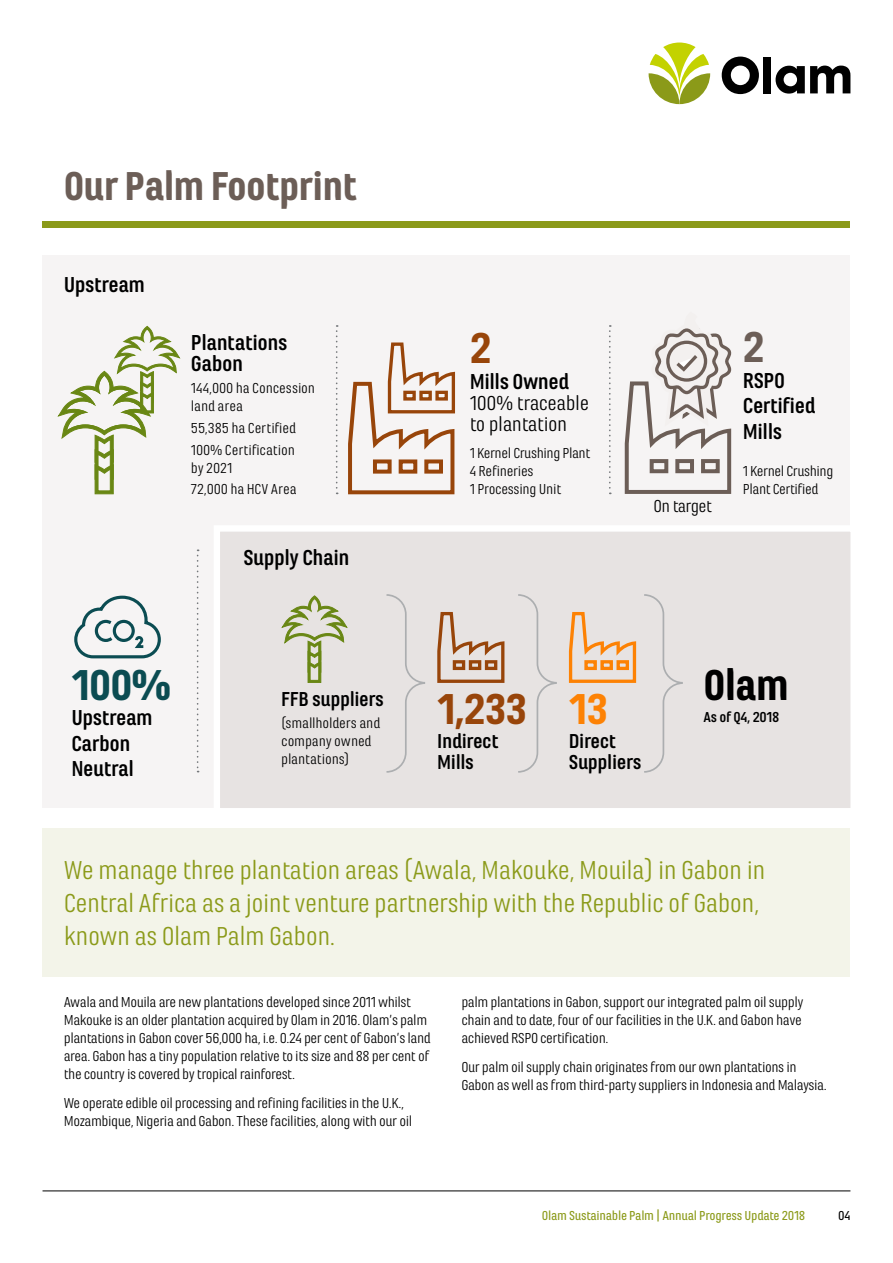
<style>
.page{position:relative;width:893px;height:1263px;background:#fff}
.page>*{position:absolute;margin:0;border:0;box-sizing:border-box;transform-origin:0 0}
.t1{font:900 45px "Marianina Wd FY";color:#98450a}
.t2{font:900 45px "Marianina Wd FY";color:#0b4c52}
.t3{font:900 45px "Marianina Wd FY";color:#000}
.t4{font:900 45px "Marianina Wd FY";color:#fd8204}
.t5{font:900 45px "Marianina Wd FY";color:#6c5e57}
.t6{font:900 42px "Marianina Wd FY";letter-spacing:-.02em;color:#6c5e57}
.t7{font:27px/33px "Marianina Wd FY";letter-spacing:-.02em;color:#8b9a19}
.t8{font:700 22.5px/25.5px "Marianina Wd FY";letter-spacing:-.02em;color:#000}
.t9{font:700 21px/21px "Marianina Wd FY";letter-spacing:-.02em;color:#000}
.t10{font:21px/21px "Marianina Wd FY";letter-spacing:-.02em;color:#000}
.t11{font:18px "Marianina Wd FY";letter-spacing:-.03em;color:#000}
.t12{font:15px/18px "Marianina Wd FY";letter-spacing:-.03em;color:#000}
.t13{font:15px/18px "Marianina Wd FY";letter-spacing:-.005em;color:#000}
.t14{font:15px/21.8px "Marianina Wd FY";letter-spacing:-.01em;color:#000}
.t15{font:700 15px "Marianina Wd FY";letter-spacing:-.02em;color:#000}
.t16{font:500 13.5px "Marianina Wd FY";letter-spacing:-.02em;color:#8b9a19}
.t17{font:500 13.5px "Marianina Wd FY";color:#000}
</style>
<div class="page">
<div style="left:43px;top:255px;width:807px;height:553px;background:#f6f4f4"></div>
<div style="left:214px;top:526px;width:637px;height:282px;background:#e7e3e2"></div>
<hr style="left:43px;top:1191px;width:807px;height:1px;background:#000">
<svg style="left:348px;top:342px;width:107px;height:153px"></svg>
<svg style="left:336px;top:325px;width:2px;height:169px"></svg>
<svg style="left:609px;top:325px;width:2px;height:169px"></svg>
<svg style="left:197px;top:549px;width:2px;height:223px"></svg>
<svg style="left:57px;top:325px;width:124px;height:170px"></svg>
<svg style="left:624px;top:328px;width:108px;height:166px"></svg>
<div style="left:666px;top:341px;width:41px;height:41px;border:3px solid #6c5e57;border-radius:50%"></div>
<svg style="left:74px;top:595px;width:87px;height:64px"></svg>
<svg style="left:436px;top:610px;width:70px;height:74px;background:#d3bcac"></svg>
<div style="left:385px;top:593px;width:42px;height:180px;background:#e7e3e2"></div>
<svg style="left:516px;top:593px;width:42px;height:180px;background:#e4e0df"></svg>
<svg style="left:567px;top:593px;width:117px;height:180px;background:#e7dcd3"></svg>
<svg style="left:280px;top:594px;width:69px;height:89px;background:#ced1b9"></svg>
<svg style="left:722px;top:57px;width:37px;height:37px"></svg>
<div style="left:763px;top:57px;width:8px;height:36px;background:#000"></div>
<svg style="left:776px;top:66px;width:74px;height:28px"></svg>
<svg style="left:649px;top:43px;width:61px;height:61px"></svg>
<div style="left:43px;top:221px;width:807px;height:7px;background:#8b9a19"></div>
<div style="left:43px;top:828px;width:807px;height:148px;background:#f3f4e9"></div>
<h2 class="t6" style="left:64px;top:163px;width:295px">Our Palm Footprint</h2>
<h3 class="t8" style="left:64px;top:272px;width:83px">Upstream</h3>
<h3 class="t8" style="left:191px;top:332px;width:98px;line-height:21px">Plantations<br>Gabon</h3>
<p class="t13" style="left:191px;top:379px;width:126px">144,000 ha Concession land area</p>
<p class="t14" style="left:191px;top:417px;width:107px">55,385 ha Certified<br>100% Certification</p>
<p class="t13" style="left:191px;top:457px;width:107px;line-height:21.8px">by 2021<br>72,000 ha HCV Area</p>
<h3 class="t8" style="left:243px;top:545px;width:108px">Supply Chain</h3>
<h1 class="t2" style="left:71px;top:660px;width:101px">100%</h1>
<h3 class="t8" style="left:71px;top:705px;width:83px">Upstream<br>Carbon<br>Neutral</h3>
<h3 class="t9" style="left:281px;top:688px;width:104px">FFB suppliers</h3>
<p class="t12" style="left:281px;top:714px;width:101px">(smallholders and company owned plantations)</p>
<h1 class="t1" style="left:470px;top:323px;width:23px">2</h1>
<h3 class="t8" style="left:470px;top:369px;width:101px">Mills Owned</h3>
<h3 class="t10" style="left:470px;top:392px;width:121px">100% traceable to plantation</h3>
<p class="t12" style="left:470px;top:444px;width:122px">1 Kernel Crushing Plant<br>4 Refineries<br>1 Processing Unit</p>
<p class="t11" style="left:653px;top:496px;width:60px">On target</p>
<h1 class="t5" style="left:743px;top:323px;width:23px">2</h1>
<h3 class="t8" style="left:743px;top:367px;width:74px">RSPO<br>Certified<br>Mills</h3>
<p class="t12" style="left:743px;top:462px;width:92px">1 Kernel Crushing<br>Plant Certified</p>
<h1 class="t1" style="left:437px;top:685px;width:91px">1,233</h1>
<h3 class="t9" style="left:437px;top:731px;width:63px">Indirect<br>Mills</h3>
<h1 class="t4" style="left:569px;top:685px;width:41px">13</h1>
<h3 class="t9" style="left:569px;top:731px;width:74px">Direct<br>Suppliers</h3>
<h1 class="t3" style="left:703px;top:660px;width:87px">Olam</h1>
<p class="t15" style="left:704px;top:709px;width:77px">As of Q4, 2018</p>
<h3 class="t7" style="left:64px;top:853px;width:703px">We manage three plantation areas (Awala, Makouke, Mouila) in Gabon in<br>Central Africa as a joint venture partnership with the Republic of Gabon, known as Olam Palm Gabon.</h3>
<p class="t12" style="left:64px;top:993px;width:369px">Awala and Mouila are new plantations developed since 2011 whilst Makouke is an older plantation acquired by Olam in 2016. Olam’s palm plantations in Gabon cover 56,000 ha, i.e. 0.24 per cent of Gabon’s land area. Gabon has a tiny population relative to its size and 88 per cent of the country is covered by tropical rainforest.</p>
<p class="t12" style="left:64px;top:1094px;width:350px">We operate edible oil processing and refining facilities in the U.K.,<br>Mozambique, Nigeria and Gabon. These facilities, along with our oil</p>
<p class="t12" style="left:461px;top:993px;width:344px;text-align:justify">palm plantations in Gabon, support our integrated palm oil supply chain and to date, four of our facilities in the U.K. and Gabon have achieved RSPO certification.</p>
<p class="t12" style="left:461px;top:1058px;width:367px">Our palm oil supply chain originates from our own plantations in<br>Gabon as well as from third-party suppliers in Indonesia and Malaysia.</p>
<p class="t16" style="left:542px;top:1209px;width:265px">Olam Sustainable Palm | Annual Progress Update 2018</p>
<p class="t17" style="left:838px;top:1209px;width:14px">04</p>
</div>
